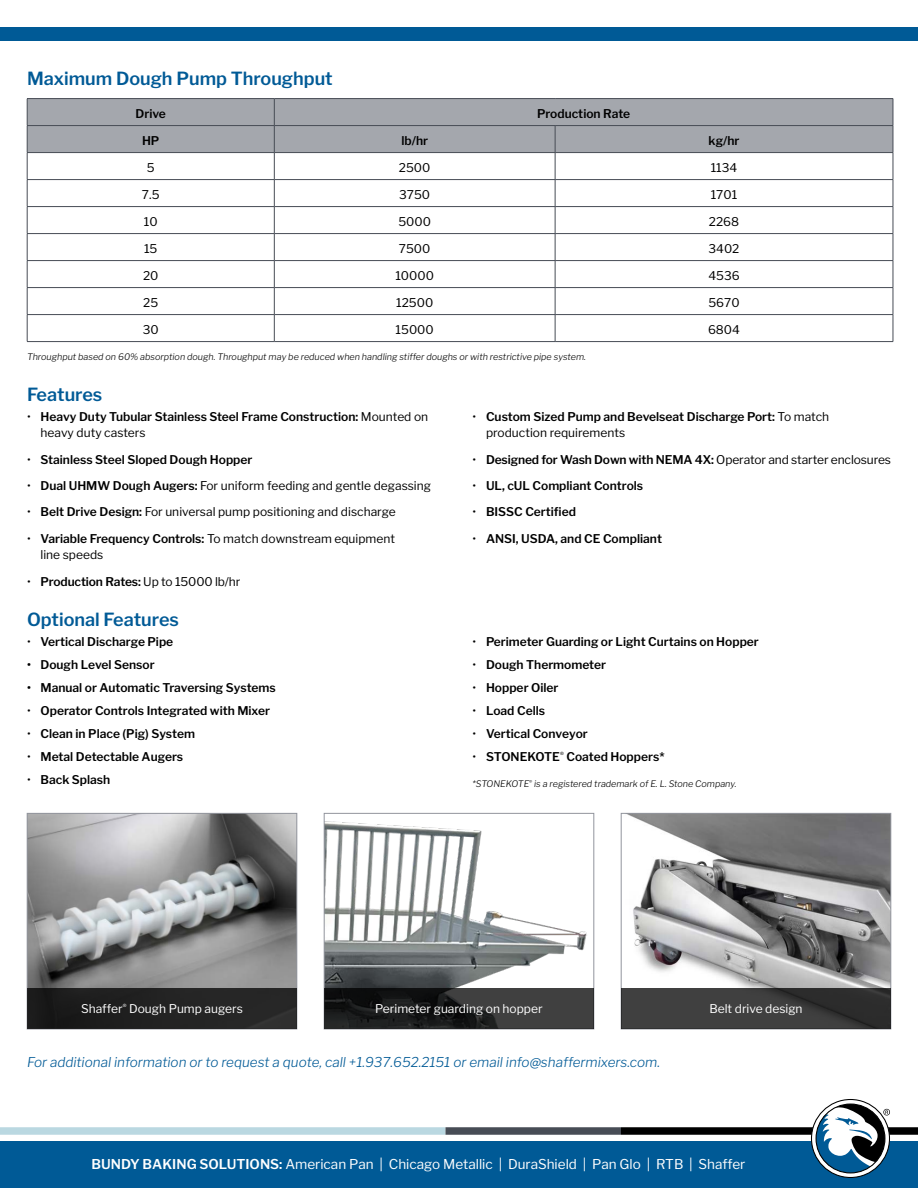
<style>
.page{position:relative;width:918px;height:1188px;background:#fff}
.page>*{position:absolute;margin:0;border:0;box-sizing:border-box;transform-origin:0 0}
.t1{font:600 18px "Libre Franklin";color:#005a96}
.CTA_Statement{font:italic 300 13.5px "Libre Franklin";color:#005a96}
.t2{font:13.5px "Libre Franklin";color:#fff}
.Table_Header{font:600 12px/16.5px "Libre Franklin";color:#000}
.Table_Body__Centered{font:12px/16.5px "Libre Franklin";color:#000}
.Photo_Caption_Small{font:12px "Libre Franklin";color:#fff}
.Disclaimer_Copy_Aste{font:italic 300 9px "Libre Franklin";color:#000}
.s1{font-weight:400}
.s2{font-weight:600}
</style>
<div class="page">
<div style="left:0;top:1141px;width:918px;height:47px;background:#005a96"></div>
<div style="left:0;top:1127px;width:446px;height:8px;background:#bad8e1"></div>
<div style="left:446px;top:1127px;width:175px;height:8px;background:#474c55"></div>
<div style="left:621px;top:1127px;width:297px;height:8px;background:#000"></div>
<div style="left:0;top:27px;width:918px;height:13px;background:#005a96"></div>
<svg style="left:811px;top:1099px;width:79px;height:79px"></svg>
<div style="left:28px;top:99px;width:865px;height:53px;background:#a4a7ad"></div>
<hr style="left:274px;top:125px;width:281px;height:1px;background:#474c55">
<hr style="left:555px;top:125px;width:338px;height:1px;background:#474c55">
<hr style="left:27px;top:98px;width:247px;height:1px;background:#474c55">
<hr style="left:274px;top:98px;width:281px;height:1px;background:#474c55">
<hr style="left:555px;top:98px;width:338px;height:1px;background:#474c55">
<hr style="left:27px;top:152px;width:247px;height:1px;background:#474c55">
<hr style="left:274px;top:152px;width:281px;height:1px;background:#474c55">
<hr style="left:555px;top:152px;width:338px;height:1px;background:#474c55">
<hr style="left:27px;top:179px;width:247px;height:1px;background:#474c55">
<hr style="left:274px;top:179px;width:281px;height:1px;background:#474c55">
<hr style="left:555px;top:179px;width:338px;height:1px;background:#474c55">
<hr style="left:27px;top:125px;width:247px;height:1px;background:#474c55">
<hr style="left:27px;top:233px;width:247px;height:1px;background:#474c55">
<hr style="left:274px;top:233px;width:281px;height:1px;background:#474c55">
<hr style="left:555px;top:233px;width:338px;height:1px;background:#474c55">
<hr style="left:27px;top:206px;width:247px;height:1px;background:#474c55">
<hr style="left:274px;top:206px;width:281px;height:1px;background:#474c55">
<hr style="left:555px;top:206px;width:338px;height:1px;background:#474c55">
<hr style="left:27px;top:260px;width:247px;height:1px;background:#474c55">
<hr style="left:274px;top:260px;width:281px;height:1px;background:#474c55">
<hr style="left:555px;top:260px;width:338px;height:1px;background:#474c55">
<hr style="left:27px;top:287px;width:247px;height:1px;background:#474c55">
<hr style="left:274px;top:287px;width:281px;height:1px;background:#474c55">
<hr style="left:555px;top:287px;width:338px;height:1px;background:#474c55">
<hr style="left:27px;top:314px;width:247px;height:1px;background:#474c55">
<svg style="left:27px;top:99px;width:1px;height:242px"></svg>
<hr style="left:274px;top:314px;width:281px;height:1px;background:#474c55">
<svg style="left:274px;top:99px;width:1px;height:242px"></svg>
<hr style="left:555px;top:314px;width:338px;height:1px;background:#474c55">
<hr style="left:27px;top:341px;width:247px;height:1px;background:#474c55">
<hr style="left:274px;top:341px;width:281px;height:1px;background:#474c55">
<hr style="left:555px;top:341px;width:338px;height:1px;background:#474c55">
<svg style="left:555px;top:126px;width:1px;height:215px"></svg>
<svg style="left:893px;top:99px;width:1px;height:242px"></svg>
<img style="left:326px;top:821px;width:266px;height:168px">
<div style="left:324px;top:813px;width:270px;height:216px;border:1px solid #92959d"></div>
<svg style="left:324px;top:989px;width:270px;height:40px;background:#282929"></svg>
<img style="left:29px;top:815px;width:266px;height:174px">
<div style="left:27px;top:813px;width:270px;height:216px;border:1px solid #92959d"></div>
<div style="left:27px;top:989px;width:270px;height:40px;background:linear-gradient(to right,#181818,#2b2b2b)"></div>
<img style="left:623px;top:815px;width:266px;height:174px">
<div style="left:621px;top:813px;width:270px;height:216px;border:1px solid #92959d"></div>
<div style="left:621px;top:989px;width:270px;height:40px;background:linear-gradient(to right,#464646,#2f2f2f)"></div>
<h2 class="t1" style="left:27px;top:68px;width:307px">Maximum Dough Pump Throughput</h2>
<p class="Table_Header" style="left:136px;top:105px;width:32px">Drive</p>
<p class="Table_Header" style="left:537px;top:105px;width:95px">Production Rate</p>
<p class="Table_Header" style="left:142px;top:132px;width:19px">HP</p>
<p class="Table_Header" style="left:401px;top:132px;width:28px">lb/hr</p>
<p class="Table_Header" style="left:709px;top:132px;width:32px">kg/hr</p>
<p class="Table_Body__Centered" style="left:147px;top:159px;width:9px">5</p>
<p class="Table_Body__Centered" style="left:399px;top:159px;width:33px">2500</p>
<p class="Table_Body__Centered" style="left:711px;top:159px;width:28px">1134</p>
<p class="Table_Body__Centered" style="left:142px;top:186px;width:19px">7.5</p>
<p class="Table_Body__Centered" style="left:399px;top:186px;width:32px">3750</p>
<p class="Table_Body__Centered" style="left:711px;top:186px;width:28px">1701</p>
<p class="Table_Body__Centered" style="left:144px;top:213px;width:15px">10</p>
<p class="Table_Body__Centered" style="left:398px;top:213px;width:34px">5000</p>
<p class="Table_Body__Centered" style="left:709px;top:213px;width:32px">2268</p>
<p class="Table_Body__Centered" style="left:144px;top:240px;width:15px">15</p>
<p class="Table_Body__Centered" style="left:399px;top:240px;width:33px">7500</p>
<p class="Table_Body__Centered" style="left:709px;top:240px;width:32px">3402</p>
<p class="Table_Body__Centered" style="left:143px;top:267px;width:17px">20</p>
<p class="Table_Body__Centered" style="left:395px;top:267px;width:40px">10000</p>
<p class="Table_Body__Centered" style="left:708px;top:267px;width:33px">4536</p>
<p class="Table_Body__Centered" style="left:143px;top:294px;width:17px">25</p>
<p class="Table_Body__Centered" style="left:396px;top:294px;width:39px">12500</p>
<p class="Table_Body__Centered" style="left:708px;top:294px;width:33px">5670</p>
<p class="Table_Body__Centered" style="left:143px;top:321px;width:17px">30</p>
<p class="Table_Body__Centered" style="left:396px;top:321px;width:40px">15000</p>
<p class="Table_Body__Centered" style="left:708px;top:321px;width:33px">6804</p>
<p class="Disclaimer_Copy_Aste" style="left:27px;top:352px;width:561px">Throughput based on 60% absorption dough. Throughput may be reduced when handling stiffer doughs or with restrictive pipe system.</p>
<h2 class="t1" style="left:27px;top:383px;width:77px">Features</h2>
<p class="Table_Header" style="left:40px;top:408px;width:389px;text-indent:-14px"><span class="s1">•</span> Heavy Duty Tubular Stainless Steel Frame Construction: <span class="s1">Mounted on heavy duty casters</span></p>
<p class="Table_Header" style="left:27px;top:451px;width:227px"><span class="s1">•</span> Stainless Steel Sloped Dough Hopper</p>
<p class="Table_Body__Centered" style="left:27px;top:477px;width:406px">• <span class="s2">Dual UHMW Dough Augers:</span> For uniform feeding and gentle degassing</p>
<p class="Table_Body__Centered" style="left:27px;top:504px;width:370px">• <span class="s2">Belt Drive Design:</span> For universal pump positioning and discharge</p>
<p class="Table_Body__Centered" style="left:40px;top:530px;width:356px;text-indent:-14px">• <span class="s2">Variable Frequency Controls:</span> To match downstream equipment line speeds</p>
<p class="Table_Header" style="left:27px;top:573px;width:215px"><span class="s1">•</span> Production Rates: <span class="s1">Up to 15000 lb/hr</span></p>
<h2 class="t1" style="left:27px;top:609px;width:153px">Optional Features</h2>
<p class="Table_Header" style="left:27px;top:633px;width:148px"><span class="s1">•</span> Vertical Discharge Pipe</p>
<p class="Table_Header" style="left:27px;top:656px;width:129px">• Dough Level Sensor</p>
<p class="Table_Header" style="left:27px;top:679px;width:250px">• Manual or Automatic Traversing Systems</p>
<p class="Table_Header" style="left:27px;top:702px;width:245px"><span class="s1">•</span> Operator Controls Integrated with Mixer</p>
<p class="Table_Header" style="left:27px;top:725px;width:170px"><span class="s1">•</span> Clean in Place (Pig) System</p>
<p class="Table_Header" style="left:27px;top:748px;width:158px"><span class="s1">•</span> Metal Detectable Augers</p>
<p class="Table_Header" style="left:27px;top:771px;width:85px"><span class="s1">•</span> Back Splash</p>
<p class="Table_Header" style="left:486px;top:408px;width:345px;text-indent:-14px"><span class="s1">•</span> Custom Sized Pump and Bevelseat Discharge Port: <span class="s1">To match production requirements</span></p>
<p class="Table_Header" style="left:472px;top:451px;width:420px"><span class="s1">•</span> Designed for Wash Down with NEMA 4X: <span class="s1">Operator and starter enclosures</span></p>
<p class="Table_Header" style="left:472px;top:477px;width:172px"><span class="s1">•</span> UL, cUL Compliant Controls</p>
<p class="Table_Header" style="left:472px;top:504px;width:105px"><span class="s1">•</span> BISSC Certified</p>
<p class="Table_Header" style="left:472px;top:530px;width:191px"><span class="s1">•</span> ANSI, USDA, and CE Compliant</p>
<p class="Table_Header" style="left:472px;top:633px;width:288px"><span class="s1">•</span> Perimeter Guarding or Light Curtains on Hopper</p>
<p class="Table_Header" style="left:472px;top:656px;width:135px"><span class="s1">•</span> Dough Thermometer</p>
<p class="Table_Header" style="left:472px;top:679px;width:87px"><span class="s1">•</span> Hopper Oiler</p>
<p class="Table_Header" style="left:472px;top:702px;width:74px"><span class="s1">•</span> Load Cells</p>
<p class="Table_Header" style="left:472px;top:725px;width:117px"><span class="s1">•</span> Vertical Conveyor</p>
<p class="Table_Header" style="left:472px;top:748px;width:194px"><span class="s1">•</span> STONEKOTE<sup>®</sup> Coated Hoppers*</p>
<p class="Disclaimer_Copy_Aste" style="left:472px;top:778px;width:265px">*STONEKOTE<sup>®</sup> is a registered trademark of E. L. Stone Company.</p>
<p class="Photo_Caption_Small" style="left:81px;top:1002px;width:163px">Shaffer<sup>®</sup> Dough Pump augers</p>
<p class="Photo_Caption_Small" style="left:375px;top:1002px;width:169px">Perimeter guarding on hopper</p>
<p class="Photo_Caption_Small" style="left:709px;top:1002px;width:95px">Belt drive design</p>
<p class="CTA_Statement" style="left:27px;top:1054px;width:635px">For additional information or to request a quote, call +1.937.652.2151 or email info@shaffermixers.com.</p>
<p class="t2" style="left:92px;top:1156px;width:655px"><span class="s2">BUNDY BAKING SOLUTIONS:</span> American Pan | Chicago Metallic | DuraShield | Pan Glo | RTB | Shaffer</p>
</div>
